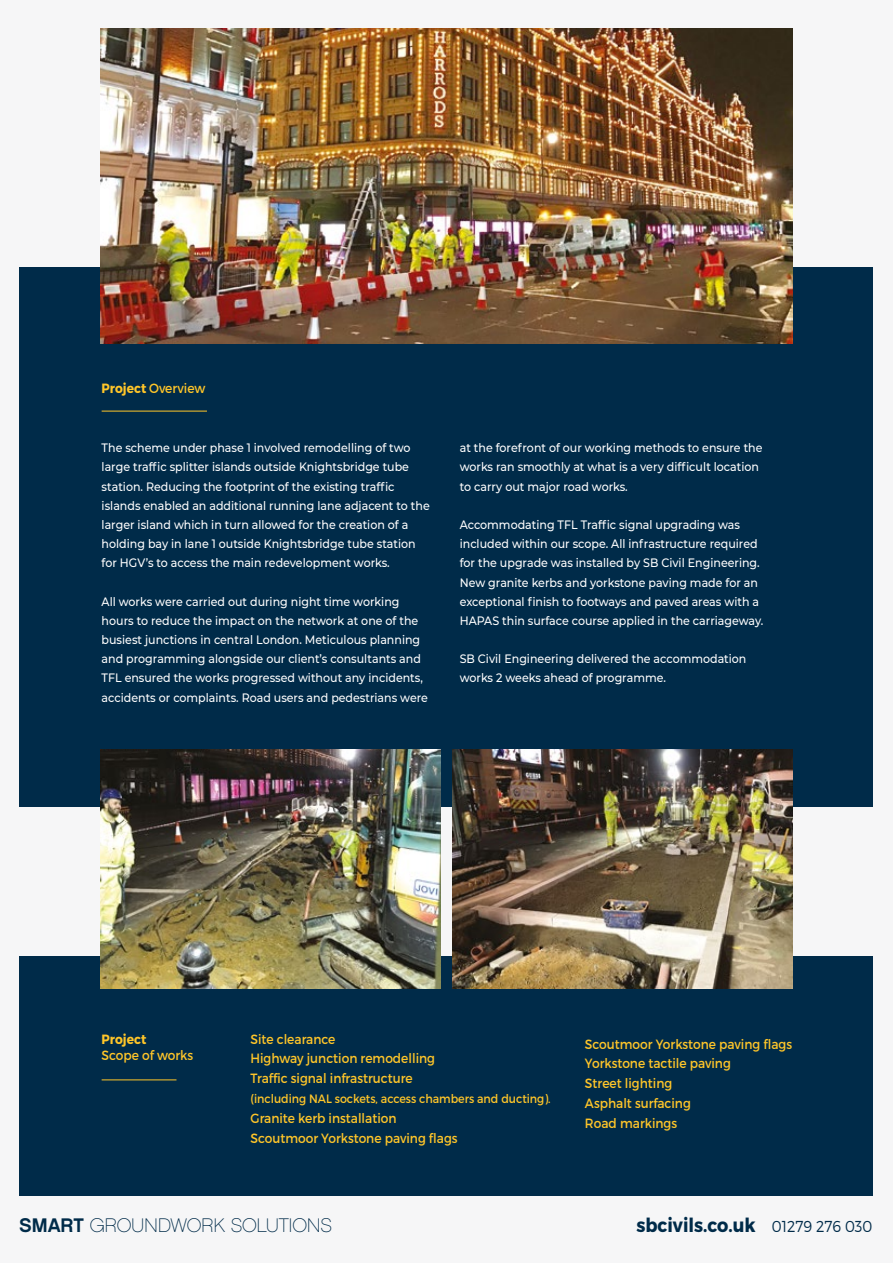
<style>
.page{position:relative;width:893px;height:1263px;background:#f6f6f7}
.page>*{position:absolute;margin:0;border:0;box-sizing:border-box;transform-origin:0 0}
.t1{font:19.65px "Chalet Paris Nineteen Sixty";letter-spacing:-.015em;color:#002b49}
.t2{font:700 19.35px "Montserrat";color:#002b49;scale:.91 1}
.t3{font:13.35px/19.8px "Montserrat";color:#ffc629;scale:.91 1}
.t4{font:700 13.35px "Montserrat";color:#ffc629;scale:.91 1}
.t5{font:500 12.15px/19.2px "Montserrat";color:#fff;scale:.91 1}
.t6{font:12.15px "Montserrat";color:#ffc629;scale:.91 1}
.s1{font-weight:700}
.s2{font-family:"Chalet New York Nineteen Sixty"}
.s3{font-weight:300;font-size:15.9px}
</style>
<div class="page">
<div style="left:19px;top:956px;width:853px;height:239px;background:#002b49"></div>
<div style="left:19px;top:267px;width:853px;height:539px;background:#002b49"></div>
<img style="left:101px;top:28px;width:691px;height:316px">
<hr style="left:102px;top:411px;width:105px;height:1px;background:#ffc629">
<img style="left:101px;top:750px;width:339px;height:239px">
<img style="left:453px;top:750px;width:339px;height:239px">
<hr style="left:102px;top:1079px;width:74px;height:1px;background:#ffc629">
<p class="t3" style="left:102px;top:379px;width:115px"><span class="s1">Project</span> Overview</p>
<p class="t5" style="left:102px;top:438px;width:362px">The scheme under phase 1 involved remodelling of two large traffic splitter islands outside Knightsbridge tube station. Reducing the footprint of the existing traffic islands enabled an additional running lane adjacent to the larger island which in turn allowed for the creation of a holding bay in lane 1 outside Knightsbridge tube station for HGV’s to access the main redevelopment works.</p>
<p class="t5" style="left:102px;top:591px;width:360px">All works were carried out during night time working hours to reduce the impact on the network at one of the busiest junctions in central London. Meticulous planning and programming alongside our client’s consultants and TFL ensured the works progressed without any incidents, accidents or complaints. Road users and pedestrians were</p>
<p class="t5" style="left:460px;top:438px;width:334px">at the forefront of our working methods to ensure the works ran smoothly at what is a very difficult location to carry out major road works.</p>
<p class="t5" style="left:460px;top:515px;width:335px">Accommodating TFL Traffic signal upgrading was included within our scope. All infrastructure required for the upgrade was installed by SB Civil Engineering.<br>New granite kerbs and yorkstone paving made for an exceptional finish to footways and paved areas with a HAPAS thin surface course applied in the carriageway.</p>
<p class="t5" style="left:460px;top:649px;width:317px">SB Civil Engineering delivered the accommodation works 2 weeks ahead of programme.</p>
<p class="t4" style="left:102px;top:1030px;width:51px">Project</p>
<p class="t3" style="left:102px;top:1045px;width:102px">Scope of works</p>
<p class="t3" style="left:251px;top:1029px;width:204px">Site clearance<br>Highway junction remodelling<br>Traffic signal infrastructure</p>
<p class="t6" style="left:251px;top:1091px;width:331px">(including NAL sockets, access chambers and ducting).</p>
<p class="t3" style="left:251px;top:1108px;width:229px">Granite kerb installation<br>Scoutmoor Yorkstone paving flags</p>
<p class="t3" style="left:585px;top:1034px;width:229px">Scoutmoor Yorkstone paving flags<br>Yorkstone tactile paving<br>Street lighting<br>Asphalt surfacing<br>Road markings</p>
<h1 class="t1" style="left:19px;top:1214px;width:314px"><span class="s2">SMART</span> GROUNDWORK SOLUTIONS</h1>
<h2 class="t2" style="left:636px;top:1213px;width:261px">sbcivils.co.uk <span class="s3">01279 276 030</span></h2>
</div>
